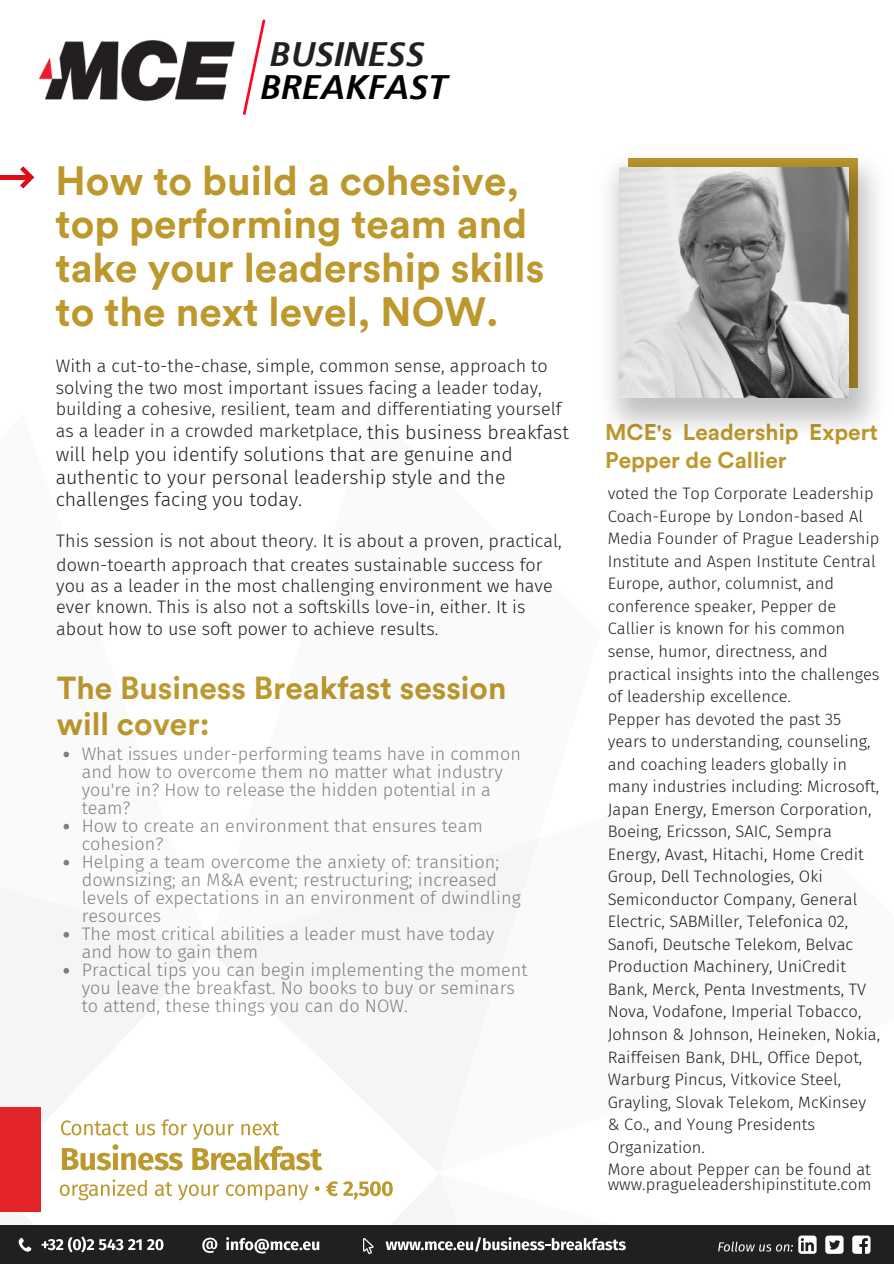
<style>
.page{position:relative;width:894px;height:1264px;background:#fff}
.page>*{position:absolute;margin:0;border:0;box-sizing:border-box;transform-origin:0 0}
.t1{font:700 40.5px/44px "Circular Std";color:#bc982d}
.t2{font:italic 700 33.9px "Frutiger";color:#000}
.t3{font:italic 700 33.9px "Frutiger";color:#202020}
.t4{font:700 31.5px/36px "Circular Std";color:#bc982d}
.t5{font:700 22.5px/28.2px "Circular Std";color:#bc982d}
.t6{font:300 19.5px/22.5px "Fira Sans";color:#202020}
.t7{font:300 18px/18px "Fira Sans";letter-spacing:.005em;color:#848484}
.t8{font:300 18px/21.5px "Fira Sans";color:#202020}
.t9{font:300 16.5px/22.5px "Fira Sans";color:#202020}
</style>
<div class="page">
<div style="left:0;top:175px;width:29px;height:5px;background:#e10a17"></div>
<svg style="left:20px;top:166px;width:14px;height:22px"></svg>
<img style="left:39px;top:40px;width:196px;height:61px">
<svg style="left:243px;top:19px;width:23px;height:96px"></svg>
<img style="left:609px;top:158px;width:268px;height:178px">
<img style="left:619px;top:168px;width:228px;height:168px">
<img style="left:0;top:336px;width:877px;height:876px">
<svg style="left:61px;top:1120px;width:68px;height:15px"></svg>
<svg style="left:136px;top:1123px;width:19px;height:12px"></svg>
<svg style="left:161px;top:1119px;width:26px;height:16px"></svg>
<svg style="left:193px;top:1123px;width:41px;height:16px"></svg>
<svg style="left:241px;top:1121px;width:38px;height:14px"></svg>
<svg style="left:62px;top:1144px;width:121px;height:26px"></svg>
<svg style="left:192px;top:1145px;width:130px;height:25px"></svg>
<svg style="left:60px;top:1179px;width:87px;height:21px"></svg>
<svg style="left:155px;top:1181px;width:17px;height:15px"></svg>
<svg style="left:178px;top:1184px;width:41px;height:16px"></svg>
<svg style="left:226px;top:1184px;width:82px;height:16px"></svg>
<svg style="left:315px;top:1186px;width:4px;height:4px"></svg>
<svg style="left:326px;top:1181px;width:66px;height:18px"></svg>
<div style="left:0;top:1107px;width:41px;height:104px;background:#e32428"></div>
<div style="left:0;top:1225px;width:893px;height:38px;background:#202020"></div>
<svg style="left:798px;top:1235px;width:18px;height:18px"></svg>
<svg style="left:800px;top:1237px;width:13px;height:14px"></svg>
<svg style="left:852px;top:1235px;width:18px;height:18px"></svg>
<div style="left:825px;top:1235px;width:18px;height:18px;background:#fefefe;border-radius:3px"></div>
<svg style="left:829px;top:1240px;width:10px;height:9px"></svg>
<svg style="left:718px;top:1241px;width:74px;height:10px"></svg>
<svg style="left:42px;top:1236px;width:121px;height:16px"></svg>
<svg style="left:226px;top:1237px;width:93px;height:16px"></svg>
<svg style="left:385px;top:1237px;width:240px;height:14px"></svg>
<svg style="left:18px;top:1237px;width:13px;height:14px"></svg>
<svg style="left:202px;top:1237px;width:15px;height:15px"></svg>
<svg style="left:363px;top:1238px;width:10px;height:15px"></svg>
<p class="t3" style="left:270px;top:40px;width:156px">BUSINESS</p>
<p class="t2" style="left:260px;top:74px;width:188px">BREAKFAST</p>
<p class="t1" style="left:56px;top:160px;width:490px">How to build a cohesive, top performing team and take your leadership skills to the next level, NOW.</p>
<p class="t8" style="left:56px;top:355px;width:507px">With a cut-to-the-chase, simple, common sense, approach to solving the two most important issues facing a leader today, building a cohesive, resilient, team and differentiating yourself as a leader in a crowded marketplace,</p>
<p class="t6" style="left:367px;top:421px;width:203px">this business breakfast</p>
<p class="t6" style="left:56px;top:443px;width:458px">will help you identify solutions that are genuine and authentic to your personal leadership style and the challenges facing you today.</p>
<p class="t8" style="left:56px;top:530px;width:507px">This session is not about theory. It is about a proven, practical,</p>
<p class="t8" style="left:56px;top:554px;width:487px">down-toearth approach that creates sustainable success for</p>
<p class="t8" style="left:56px;top:575px;width:498px">you as a leader in the most challenging environment we have</p>
<p class="t8" style="left:56px;top:596px;width:470px">ever known. This is also not a softskills love-in, either. It is</p>
<p class="t8" style="left:56px;top:618px;width:383px">about how to use soft power to achieve results.</p>
<p class="t4" style="left:57px;top:671px;width:451px">The Business Breakfast session will cover:</p>
<p class="t7" style="left:82px;top:744px;width:440px">What issues under-performing teams have in common and how to overcome them no matter what industry you're in? How to release the hidden potential in a team?</p>
<p class="t7" style="left:82px;top:816px;width:402px">How to create an environment that ensures team cohesion?</p>
<p class="t7" style="left:82px;top:852px;width:440px">Helping a team overcome the anxiety of: transition; downsizing; an M&amp;A event; restructuring; increased levels of expectations in an environment of dwindling resources</p>
<p class="t7" style="left:82px;top:924px;width:414px">The most critical abilities a leader must have today and how to gain them</p>
<p class="t7" style="left:82px;top:960px;width:447px">Practical tips you can begin implementing the moment you leave the breakfast. No books to buy or seminars to attend, these things you can do NOW.</p>
<p class="t5" style="left:605px;top:419px;width:274px">MCE's Leadership Expert<br>Pepper de Callier</p>
<p class="t9" style="left:607px;top:482px;width:273px">voted the Top Corporate Leadership<br>Coach-Europe by London-based Al<br>Media Founder of Prague Leadership</p>
<p class="t9" style="left:607px;top:550px;width:269px">Institute and Aspen Institute Central</p>
<p class="t9" style="left:607px;top:572px;width:228px">Europe, author, columnist, and</p>
<p class="t9" style="left:607px;top:595px;width:230px">conference speaker, Pepper de</p>
<p class="t9" style="left:607px;top:617px;width:239px">Callier is known for his common</p>
<p class="t9" style="left:607px;top:640px;width:221px">sense, humor, directness, and</p>
<p class="t9" style="left:607px;top:662px;width:273px">practical insights into the challenges</p>
<p class="t9" style="left:607px;top:685px;width:185px">of leadership excellence.</p>
<p class="t9" style="left:607px;top:707px;width:235px">Pepper has devoted the past 35</p>
<p class="t9" style="left:607px;top:730px;width:264px">years to understanding, counseling,</p>
<p class="t9" style="left:607px;top:752px;width:241px">and coaching leaders globally in</p>
<p class="t9" style="left:607px;top:775px;width:273px">many industries including: Microsoft,</p>
<p class="t9" style="left:607px;top:798px;width:265px">Japan Energy, Emerson Corporation,</p>
<p class="t9" style="left:607px;top:820px;width:226px">Boeing, Ericsson, SAIC, Sempra</p>
<p class="t9" style="left:607px;top:843px;width:258px">Energy, Avast, Hitachi, Home Credit</p>
<p class="t9" style="left:607px;top:865px;width:216px">Group, Dell Technologies, Oki</p>
<p class="t9" style="left:607px;top:888px;width:251px">Semiconductor Company, General</p>
<p class="t9" style="left:607px;top:910px;width:242px">Electric, SABMiller, Telefonica 02,</p>
<p class="t9" style="left:607px;top:933px;width:247px">Sanofi, Deutsche Telekom, Belvac</p>
<p class="t9" style="left:607px;top:955px;width:240px">Production Machinery, UniCredit</p>
<p class="t9" style="left:607px;top:978px;width:260px">Bank, Merck, Penta Investments, TV</p>
<p class="t9" style="left:607px;top:1000px;width:255px">Nova, Vodafone, Imperial Tobacco,</p>
<p class="t9" style="left:607px;top:1023px;width:274px">Johnson &amp; Johnson, Heineken, Nokia,</p>
<p class="t9" style="left:607px;top:1045px;width:256px">Raiffeisen Bank, DHL, Office Depot,</p>
<p class="t9" style="left:607px;top:1068px;width:235px">Warburg Pincus, Vitkovice Steel,</p>
<p class="t9" style="left:607px;top:1090px;width:260px">Grayling, Slovak Telekom, McKinsey</p>
<p class="t9" style="left:607px;top:1113px;width:209px">&amp; Co., and Young Presidents</p>
<p class="t9" style="left:607px;top:1135px;width:99px">Organization.</p>
<p class="t9" style="left:607px;top:1158px;width:264px">More about Pepper can be found at</p>
<p class="t9" style="left:607px;top:1172px;width:265px">www.pragueleadershipinstitute.com</p>
</div>
